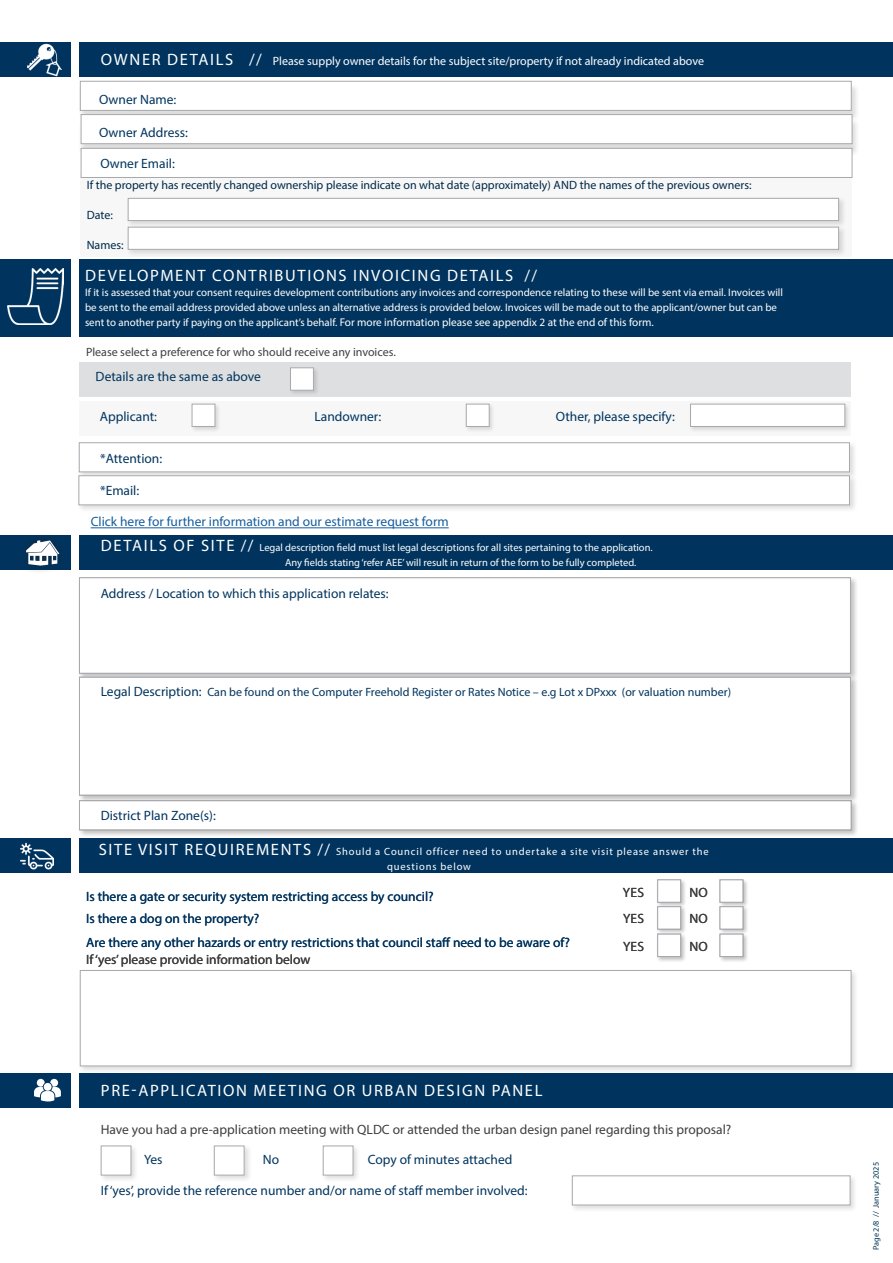
<style>
.page{position:relative;width:893px;height:1263px;background:#fff}
.page>*{position:absolute;margin:0;border:0;box-sizing:border-box;transform-origin:0 0}
.t1{font:16.5px "Myriad Pro";letter-spacing:.1em;color:#fff}
.t2{font:13.5px/22.5px "Myriad Pro";color:#00345e}
.t3{font:13.5px "Myriad Pro";color:#3e3e3f}
.t4{font:13.5px "Myriad Pro";color:#175d9e}
.t5{font:13.5px "Myriad Pro";color:#00365f}
.t6{font:12px "Myriad Pro";color:#002848}
.t7{font:12px "Myriad Pro";color:#00345e}
.t8{font:12px "Myriad Pro";color:#fff}
.t9{font:12px "Myriad Pro";color:#3e3e3f}
.t10{font:11.25px "Myriad Pro";color:#fff}
.t11{font:10.8px/15px "Myriad Pro";color:#fff}
.t12{font:10.5px "Myriad Pro";color:#fff}
.t13{font:10.5px/15px "Myriad Pro";letter-spacing:.08em;color:#fff}
.t14{font:8.25px "Myriad Pro";color:#003456}
.s1{font-size:16.5px}
.s2{font-size:10.8px}
.s3{font-size:13.5px}
.s4{color:#3e3e3f}
</style>
<div class="page">
<div style="left:79px;top:1073px;width:814px;height:34px;background:#00345e"></div>
<div style="left:0;top:1073px;width:71px;height:34px;background:#00345e"></div>
<div style="left:99px;top:1144px;width:40px;height:39px;background:#231f20;opacity:.15"></div>
<div style="left:101px;top:1145px;width:30px;height:30px;background:#fff;border:1px solid #a8a9ad"></div>
<div style="left:570px;top:1174px;width:288px;height:39px;background:#231f20;opacity:.15"></div>
<div style="left:572px;top:1175px;width:278px;height:30px;background:#fff;border:1px solid #a8a9ad"></div>
<div style="left:212px;top:1144px;width:40px;height:39px;background:#231f20;opacity:.15"></div>
<div style="left:214px;top:1145px;width:30px;height:30px;background:#fff;border:1px solid #a8a9ad"></div>
<div style="left:321px;top:1144px;width:40px;height:39px;background:#231f20;opacity:.15"></div>
<div style="left:323px;top:1145px;width:30px;height:30px;background:#fff;border:1px solid #a8a9ad"></div>
<svg style="left:34px;top:1079px;width:27px;height:22px"></svg>
<div style="left:80px;top:402px;width:771px;height:34px;background:#f7f7f7"></div>
<div style="left:80px;top:362px;width:771px;height:34px;background:#dedfe0"></div>
<div style="left:79px;top:259px;width:814px;height:77px;background:#00345e"></div>
<div style="left:0;top:259px;width:71px;height:77px;background:#00345e"></div>
<div style="left:191px;top:403px;width:30px;height:29px;background:#231f20;opacity:.15"></div>
<div style="left:192px;top:404px;width:23px;height:23px;background:#fff;border:1px solid #a8a9ad"></div>
<div style="left:465px;top:403px;width:30px;height:29px;background:#231f20;opacity:.15"></div>
<div style="left:466px;top:404px;width:23px;height:23px;background:#fff;border:1px solid #a8a9ad"></div>
<div style="left:689px;top:403px;width:162px;height:29px;background:#231f20;opacity:.15"></div>
<div style="left:690px;top:404px;width:155px;height:23px;background:#fff;border:1px solid #a8a9ad"></div>
<img style="left:7px;top:268px;width:56px;height:56px">
<div style="left:77px;top:441px;width:780px;height:39px;background:#231f20;opacity:.15"></div>
<div style="left:79px;top:442px;width:771px;height:30px;background:#fff;border:1px solid #a8a9ad"></div>
<div style="left:77px;top:474px;width:780px;height:39px;background:#231f20;opacity:.15"></div>
<div style="left:78px;top:475px;width:772px;height:30px;background:#fff;border:1px solid #a8a9ad"></div>
<div style="left:289px;top:366px;width:30px;height:30px;background:#231f20;opacity:.15"></div>
<div style="left:290px;top:367px;width:24px;height:23px;background:#fff;border:1px solid #a8a9ad"></div>
<div style="left:0;top:536px;width:71px;height:34px;background:#00345e"></div>
<div style="left:77px;top:799px;width:782px;height:38px;background:#231f20;opacity:.15"></div>
<div style="left:79px;top:800px;width:772px;height:30px;background:#fff;border:1px solid #a8a9ad"></div>
<div style="left:18px;top:532px;width:49px;height:43px;background:#231f20;opacity:.5"></div>
<svg style="left:26px;top:540px;width:33px;height:26px"></svg>
<div style="left:78px;top:968px;width:781px;height:106px;background:#231f20;opacity:.15"></div>
<div style="left:80px;top:970px;width:771px;height:96px;background:#fff;border:1px solid #a8a9ad"></div>
<div style="left:79px;top:536px;width:814px;height:34px;background:#00345e"></div>
<div style="left:78px;top:576px;width:781px;height:105px;background:#231f20;opacity:.15"></div>
<div style="left:79px;top:577px;width:772px;height:97px;background:#fff;border:1px solid #a8a9ad"></div>
<div style="left:77px;top:675px;width:781px;height:128px;background:#231f20;opacity:.15"></div>
<div style="left:79px;top:677px;width:772px;height:118px;background:#fff;border:1px solid #a8a9ad"></div>
<div style="left:79px;top:839px;width:814px;height:34px;background:#00345e"></div>
<svg style="left:0;top:839px;width:71px;height:34px;background:#1a486e"></svg>
<div style="left:719px;top:878px;width:30px;height:30px;background:#231f20;opacity:.15"></div>
<div style="left:720px;top:879px;width:23px;height:23px;background:#fff;border:1px solid #a8a9ad"></div>
<div style="left:656px;top:878px;width:30px;height:30px;background:#231f20;opacity:.15"></div>
<div style="left:657px;top:879px;width:24px;height:23px;background:#fff;border:1px solid #a8a9ad"></div>
<div style="left:656px;top:905px;width:30px;height:30px;background:#231f20;opacity:.15"></div>
<div style="left:657px;top:906px;width:24px;height:23px;background:#fff;border:1px solid #a8a9ad"></div>
<div style="left:719px;top:905px;width:30px;height:30px;background:#231f20;opacity:.15"></div>
<div style="left:720px;top:906px;width:23px;height:23px;background:#fff;border:1px solid #a8a9ad"></div>
<div style="left:719px;top:933px;width:30px;height:29px;background:#231f20;opacity:.15"></div>
<div style="left:720px;top:934px;width:23px;height:23px;background:#fff;border:1px solid #a8a9ad"></div>
<div style="left:656px;top:933px;width:30px;height:29px;background:#231f20;opacity:.15"></div>
<div style="left:657px;top:934px;width:24px;height:23px;background:#fff;border:1px solid #a8a9ad"></div>
<hr style="left:91px;top:527px;width:358px;height:1px;background:#175d9e">
<div style="left:80px;top:174px;width:771px;height:82px;background:#f7f7f7"></div>
<div style="left:79px;top:43px;width:814px;height:34px;background:#00345e"></div>
<div style="left:0;top:43px;width:71px;height:34px;background:#00345e"></div>
<img style="left:27px;top:43px;width:34px;height:34px">
<div style="left:78px;top:83px;width:781px;height:39px;background:#231f20;opacity:.15"></div>
<div style="left:80px;top:81px;width:772px;height:30px;background:#fff;border:1px solid #a8a9ad"></div>
<div style="left:78px;top:118px;width:781px;height:39px;background:#231f20;opacity:.15"></div>
<div style="left:81px;top:114px;width:771px;height:30px;background:#fff;border:1px solid #a8a9ad"></div>
<div style="left:126px;top:196px;width:720px;height:33px;background:#e3e3e3"></div>
<div style="left:128px;top:198px;width:711px;height:23px;background:#fff;border:1px solid #a8a9ad"></div>
<div style="left:126px;top:225px;width:720px;height:32px;background:#231f20;opacity:.15"></div>
<div style="left:128px;top:227px;width:711px;height:23px;background:#fff;border:1px solid #a8a9ad"></div>
<div style="left:81px;top:148px;width:771px;height:30px;background:#fff;border:1px solid #a8a9ad"></div>
<p class="t8" style="left:101px;top:54px;width:605px"><span class="s1">OWNER DETAILS //</span> Please supply owner details for the subject site/property if not already indicated above</p>
<p class="t2" style="left:99px;top:88px;width:79px">Owner Name:</p>
<p class="t2" style="left:99px;top:121px;width:90px">Owner Address:</p>
<p class="t5" style="left:101px;top:155px;width:76px">Owner Email:</p>
<p class="t6" style="left:87px;top:177px;width:666px">If the property has recently changed ownership please indicate on what date (approximately) AND the names of the previous owners:</p>
<p class="t6" style="left:87px;top:207px;width:28px">Date:</p>
<p class="t6" style="left:87px;top:237px;width:38px">Names:</p>
<p class="t1" style="left:85px;top:265px;width:453px">DEVELOPMENT CONTRIBUTIONS INVOICING DETAILS //</p>
<p class="t11" style="left:85px;top:284px;width:700px">If it is assessed that your consent requires development contributions any invoices and correspondence relating to these will be sent via email. Invoices will be sent to the email address provided above unless an alternative address is provided below. Invoices will be made out to the applicant/owner but can be</p>
<p class="t10" style="left:85px;top:315px;width:570px"><span class="s2">sent to another party if paying on the applicant’s behalf.</span> For more information please see appendix 2 at the end of this form.</p>
<p class="t9" style="left:86px;top:344px;width:311px">Please select a preference for who should receive any invoices.</p>
<p class="t2" style="left:96px;top:365px;width:167px">Details are the same as above</p>
<p class="t2" style="left:100px;top:405px;width:59px">Applicant:</p>
<p class="t2" style="left:314px;top:405px;width:68px">Landowner:</p>
<p class="t2" style="left:556px;top:405px;width:121px">Other, please specify:</p>
<p class="t2" style="left:100px;top:447px;width:64px">*Attention:</p>
<p class="t2" style="left:100px;top:479px;width:41px">*Email:</p>
<p class="t4" style="left:91px;top:514px;width:360px">Click here for further information and our estimate request form</p>
<p class="t12" style="left:101px;top:541px;width:553px"><span class="s1">DETAILS OF SITE //</span> Legal description field must list legal descriptions for all sites pertaining to the application.</p>
<p class="t12" style="left:285px;top:556px;width:353px">Any fields stating ‘refer AEE’ will result in return of the form to be fully completed.</p>
<p class="t2" style="left:101px;top:582px;width:289px">Address / Location to which this application relates:</p>
<p class="t7" style="left:101px;top:685px;width:632px"><span class="s3">Legal Description:</span> Can be found on the Computer Freehold Register or Rates Notice – e.g Lot x DPxxx (or valuation number)</p>
<p class="t2" style="left:101px;top:804px;width:117px">District Plan Zone(s):</p>
<p class="t1" style="left:101px;top:846px;width:233px">SITE VISIT REQUIREMENTS //</p>
<p class="t13" style="left:387px;top:844px;width:323px;text-indent:-288px"><span class="s1">SITE VISIT REQUIREMENTS //</span> Should a Council officer need to undertake a site visit please answer the questions below</p>
<p class="t2" style="left:86px;top:885px;width:349px">Is there a gate or security system restricting access by council?<br>Is there a dog on the property?</p>
<p class="t2" style="left:86px;top:934px;width:485px;line-height:16.5px">Are there any other hazards or entry restrictions that council staff need to be aware of?<br><span class="s4">If ‘yes’ please provide information below</span></p>
<p class="t3" style="left:623px;top:884px;width:23px">YES</p>
<p class="t3" style="left:689px;top:884px;width:20px">NO</p>
<p class="t3" style="left:623px;top:910px;width:23px">YES</p>
<p class="t3" style="left:689px;top:910px;width:20px">NO</p>
<p class="t3" style="left:623px;top:938px;width:23px">YES</p>
<p class="t3" style="left:689px;top:938px;width:20px">NO</p>
<p class="t2" style="left:442px;top:931px;width:5px">f</p>
<p class="t1" style="left:101px;top:1080px;width:443px">PRE-APPLICATION MEETING OR URBAN DESIGN PANEL</p>
<p class="t3" style="left:101px;top:1121px;width:632px">Have you had a pre-application meeting with QLDC or attended the urban design panel regarding this proposal?</p>
<p class="t2" style="left:144px;top:1148px;width:20px">Yes</p>
<p class="t2" style="left:263px;top:1148px;width:18px">No</p>
<p class="t2" style="left:368px;top:1148px;width:146px">Copy of minutes attached</p>
<p class="t2" style="left:101px;top:1179px;width:428px">If ‘yes’, provide the reference number and/or name of staff member involved:</p>
<p class="t14" style="left:871px;top:1250px;width:90px;rotate:-90deg">Page 2/8 // January 2025</p>
</div>
